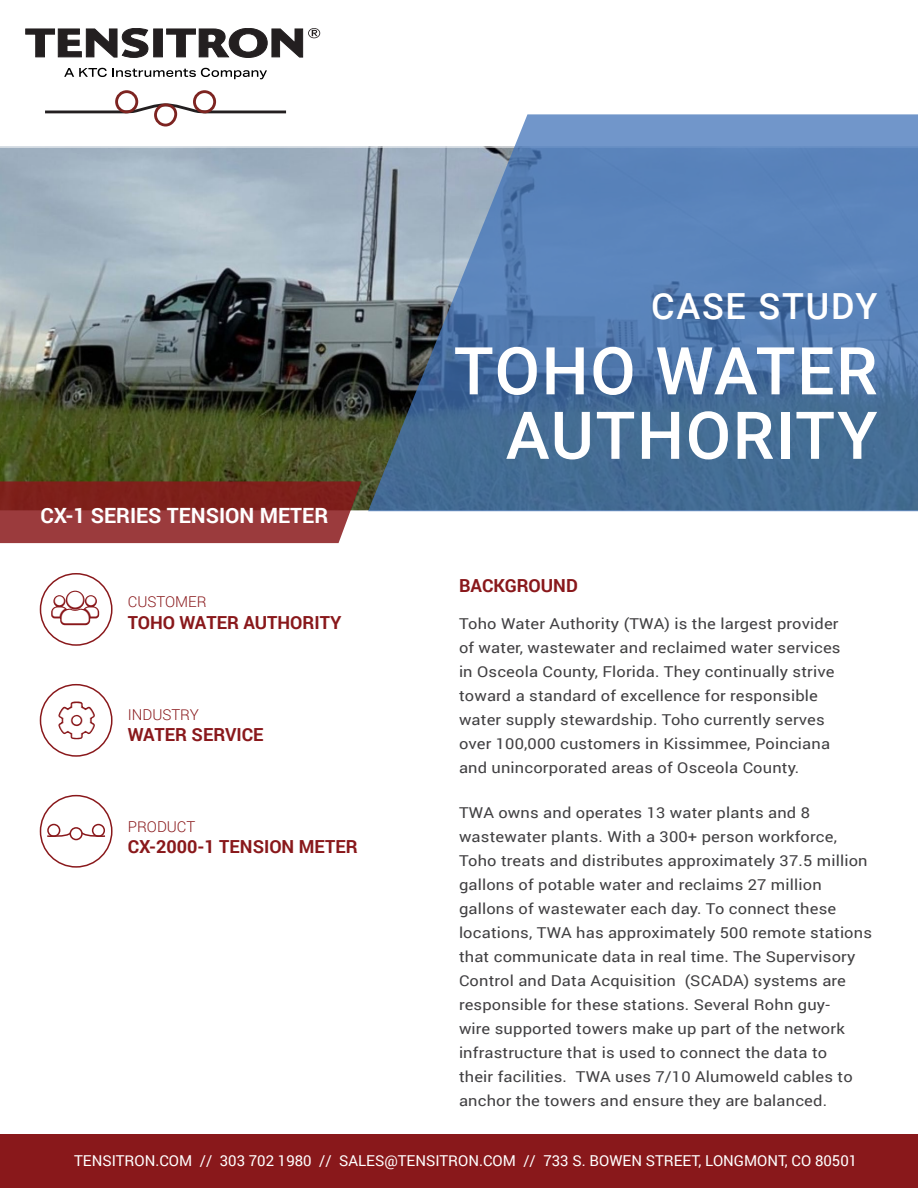
<style>
.page{position:relative;width:918px;height:1188px;background:#fff}
.page>*{position:absolute;margin:0;border:0;box-sizing:border-box;transform-origin:0 0}
.t1{font:500 66px/64.5px "Roboto";letter-spacing:.025em;color:#fff;text-align:right}
.t2{font:500 36px "Roboto";letter-spacing:.05em;color:#fff}
.t3{font:700 21px "Roboto";color:#fff}
.t4{font:700 18px "Roboto";color:#89181b}
.t5{font:15px/24px "Roboto";letter-spacing:.01em;color:#414042;scale:1.1 1}
.t6{font:15px "Roboto";color:#fff}
.t7{font:300 15px "Roboto";color:#89181b}
</style>
<div class="page">
<svg style="left:0;top:146px;width:368px;height:365px;background:#74807a"></svg>
<svg style="left:0;top:481px;width:361px;height:62px;background:#8e3331"></svg>
<div style="left:40px;top:573px;width:73px;height:73px;border:2px solid #89181b;border-radius:50%"></div>
<div style="left:40px;top:684px;width:73px;height:73px;border:2px solid #89181b;border-radius:50%"></div>
<div style="left:0;top:1134px;width:918px;height:54px;background:#89181b"></div>
<div style="left:40px;top:795px;width:73px;height:73px;border:2px solid #89181b;border-radius:50%"></div>
<div style="left:70px;top:827px;width:13px;height:13px;border:2px solid #89181b;border-radius:50%"></div>
<div style="left:47px;top:824px;width:13px;height:13px;border:2px solid #89181b;border-radius:50%"></div>
<div style="left:92px;top:824px;width:13px;height:13px;border:2px solid #89181b;border-radius:50%"></div>
<svg style="left:47px;top:831px;width:25px;height:7px"></svg>
<svg style="left:80px;top:831px;width:26px;height:7px"></svg>
<svg style="left:368px;top:114px;width:550px;height:397px;background:#5a7ea9"></svg>
<svg style="left:25px;top:28px;width:124px;height:30px"></svg>
<div style="left:153px;top:29px;width:10px;height:28px;background:#231f20;border:1px solid #231f20"></div>
<svg style="left:64px;top:68px;width:203px;height:11px"></svg>
<svg style="left:45px;top:90px;width:242px;height:37px"></svg>
<svg style="left:166px;top:28px;width:154px;height:30px"></svg>
<h3 class="t3" style="left:40px;top:501px;width:289px">CX-1 SERIES TENSION METER</h3>
<p class="t7" style="left:128px;top:592px;width:80px">CUSTOMER</p>
<p class="t4" style="left:128px;top:610px;width:215px">TOHO WATER AUTHORITY</p>
<p class="t7" style="left:128px;top:704px;width:73px">INDUSTRY</p>
<p class="t4" style="left:128px;top:722px;width:137px">WATER SERVICE</p>
<p class="t7" style="left:128px;top:816px;width:69px">PRODUCT</p>
<p class="t4" style="left:128px;top:834px;width:231px">CX-2000-1 TENSION METER</p>
<h2 class="t2" style="left:651px;top:281px;width:228px">CASE STUDY</h2>
<h1 class="t1" style="left:454px;top:336px;width:425px">TOHO WATER<br>AUTHORITY</h1>
<p class="t4" style="left:459px;top:573px;width:120px">BACKGROUND</p>
<p class="t5" style="left:459px;top:611px;width:348px">Toho Water Authority (TWA) is the largest provider of water, wastewater and reclaimed water services in Osceola County, Florida. They continually strive toward a standard of excellence for responsible water supply stewardship. Toho currently serves over 100,000 customers in Kissimmee, Poinciana and unincorporated areas of Osceola County.</p>
<p class="t5" style="left:459px;top:800px;width:377px">TWA owns and operates 13 water plants and 8 wastewater plants. With a 300+ person workforce, Toho treats and distributes approximately 37.5 million gallons of potable water and reclaims 27 million gallons of wastewater each day. To connect these locations, TWA has approximately 500 remote stations that communicate data in real time. The Supervisory Control and Data Acquisition (SCADA) systems are responsible for these stations. Several Rohn guy-<br>wire supported towers make up part of the network infrastructure that is used to connect the data to<br>their facilities. TWA uses 7/10 Alumoweld cables to anchor the towers and ensure they are balanced.</p>
<p class="t6" style="left:74px;top:1150px;width:785px">TENSITRON.COM // 303 702 1980 // SALES@TENSITRON.COM // 733 S. BOWEN STREET, LONGMONT, CO 80501</p>
</div>
